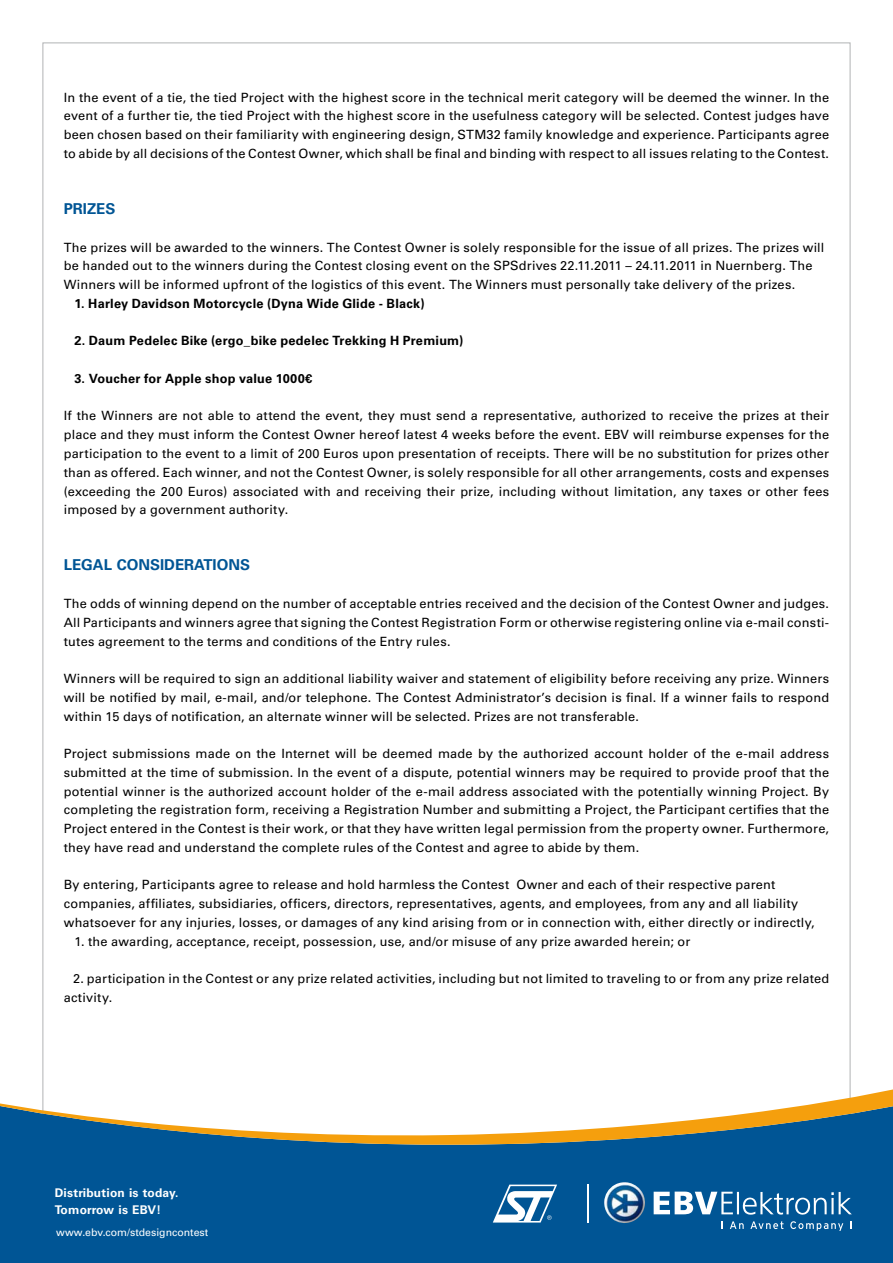
<style>
.page{position:relative;width:893px;height:1263px;background:#fff}
.page>*{position:absolute;margin:0;border:0;box-sizing:border-box;transform-origin:0 0}
.t1{font:700 15px "Univers LT Std";color:#005595}
.t2{font:12.75px/18.8px "Univers LT Std";letter-spacing:.015em;color:#000;text-align:justify}
.t3{font:700 12.75px "Univers LT Std";letter-spacing:.02em;color:#000}
.t4{font:700 12px/16.5px "Univers LT Std";letter-spacing:.02em;color:#fff}
.t5{font:10.5px "Univers LT Std";color:#fff}
</style>
<div class="page">
<div style="left:0;top:1145px;width:893px;height:118px;background:#005595"></div>
<svg style="left:0;top:1086px;width:893px;height:59px"></svg>
<img style="left:604px;top:1182px;width:41px;height:41px">
<hr style="left:737px;top:1192px;width:2px;height:22px;background:#fff">
<svg style="left:743px;top:1192px;width:109px;height:22px;background:#3c7dae"></svg>
<svg style="left:654px;top:1191px;width:79px;height:23px"></svg>
<svg style="left:730px;top:1221px;width:14px;height:8px"></svg>
<svg style="left:750px;top:1221px;width:33px;height:8px"></svg>
<svg style="left:790px;top:1221px;width:53px;height:10px"></svg>
<hr style="left:587px;top:1184px;width:1px;height:38px;background:#fff">
<svg style="left:493px;top:1184px;width:64px;height:38px"></svg>
<p class="t2" style="left:64px;top:88px;width:767px">In the event of a tie, the tied Project with the highest score in the technical merit category will be deemed the winner. In the event of a further tie, the tied Project with the highest score in the usefulness category will be selected. Contest judges have been chosen based on their familiarity with engineering design, STM32 family knowledge and experience. Participants agree to abide by all decisions of the Contest Owner, which shall be final and binding with respect to all issues relating to the Contest.</p>
<p class="t1" style="left:64px;top:200px;width:53px">Prizes</p>
<p class="t2" style="left:64px;top:238px;width:762px;text-align:left">The prizes will be awarded to the winners. The Contest Owner is solely responsible for the issue of all prizes. The prizes will be handed out to the winners during the Contest closing event on the SPSdrives 22.11.2011 – 24.11.2011 in Nuernberg. The<br>Winners will be informed upfront of the logistics of this event. The Winners must personally take delivery of the prizes.</p>
<p class="t3" style="left:74px;top:296px;width:352px">1. Harley Davidson Motorcycle (Dyna Wide Glide - Black)</p>
<p class="t3" style="left:74px;top:333px;width:390px">2. Daum Pedelec Bike (ergo_bike pedelec Trekking H Premium)</p>
<p class="t3" style="left:74px;top:371px;width:239px">3. Voucher for Apple shop value 1000€</p>
<p class="t2" style="left:64px;top:407px;width:767px">If the Winners are not able to attend the event, they must send a representative, authorized to receive the prizes at their place and they must inform the Contest Owner hereof latest 4 weeks before the event. EBV will reimburse expenses for the participation to the event to a limit of 200 Euros upon presentation of receipts. There will be no substitution for prizes other than as offered. Each winner, and not the Contest Owner, is solely responsible for all other arrangements, costs and expenses (exceeding the 200 Euros) associated with and receiving their prize, including without limitation, any taxes or other fees imposed by a government authority.</p>
<p class="t1" style="left:64px;top:556px;width:188px">Legal Considerations</p>
<p class="t2" style="left:64px;top:594px;width:767px">The odds of winning depend on the number of acceptable entries received and the decision of the Contest Owner and judges.<br>All Participants and winners agree that signing the Contest Registration Form or otherwise registering online via e-mail consti&shy;tutes agreement to the terms and conditions of the Entry rules.</p>
<p class="t2" style="left:64px;top:669px;width:767px">Winners will be required to sign an additional liability waiver and statement of eligibility before receiving any prize. Winners will be notified by mail, e-mail, and/or telephone. The Contest Administrator’s decision is final. If a winner fails to respond within 15 days of notification, an alternate winner will be selected. Prizes are not transferable.</p>
<p class="t2" style="left:64px;top:744px;width:767px">Project submissions made on the Internet will be deemed made by the authorized account holder of the e-mail address submitted at the time of submission. In the event of a dispute, potential winners may be required to provide proof that the potential winner is the authorized account holder of the e-mail address associated with the potentially winning Project. By completing the registration form, receiving a Registration Number and submitting a Project, the Participant certifies that the Project entered in the Contest is their work, or that they have written legal permission from the property owner. Furthermore, they have read and understand the complete rules of the Contest and agree to abide by them.</p>
<p class="t2" style="left:64px;top:875px;width:752px;text-align:left">By entering, Participants agree to release and hold harmless the Contest Owner and each of their respective parent companies, affiliates, subsidiaries, officers, directors, representatives, agents, and employees, from any and all liability whatsoever for any injuries, losses, or damages of any kind arising from or in connection with, either directly or indirectly,</p>
<p class="t2" style="left:74px;top:932px;width:617px">1. the awarding, acceptance, receipt, possession, use, and/or misuse of any prize awarded herein; or</p>
<p class="t2" style="left:64px;top:969px;width:767px;text-indent:9px">2. participation in the Contest or any prize related activities, including but not limited to traveling to or from any prize related activity.</p>
<p class="t4" style="left:55px;top:1185px;width:125px">Distribution is today.<br>Tomorrow is EBV!</p>
<p class="t5" style="left:56px;top:1226px;width:153px">www.ebv.com/stdesigncontest</p>
</div>
